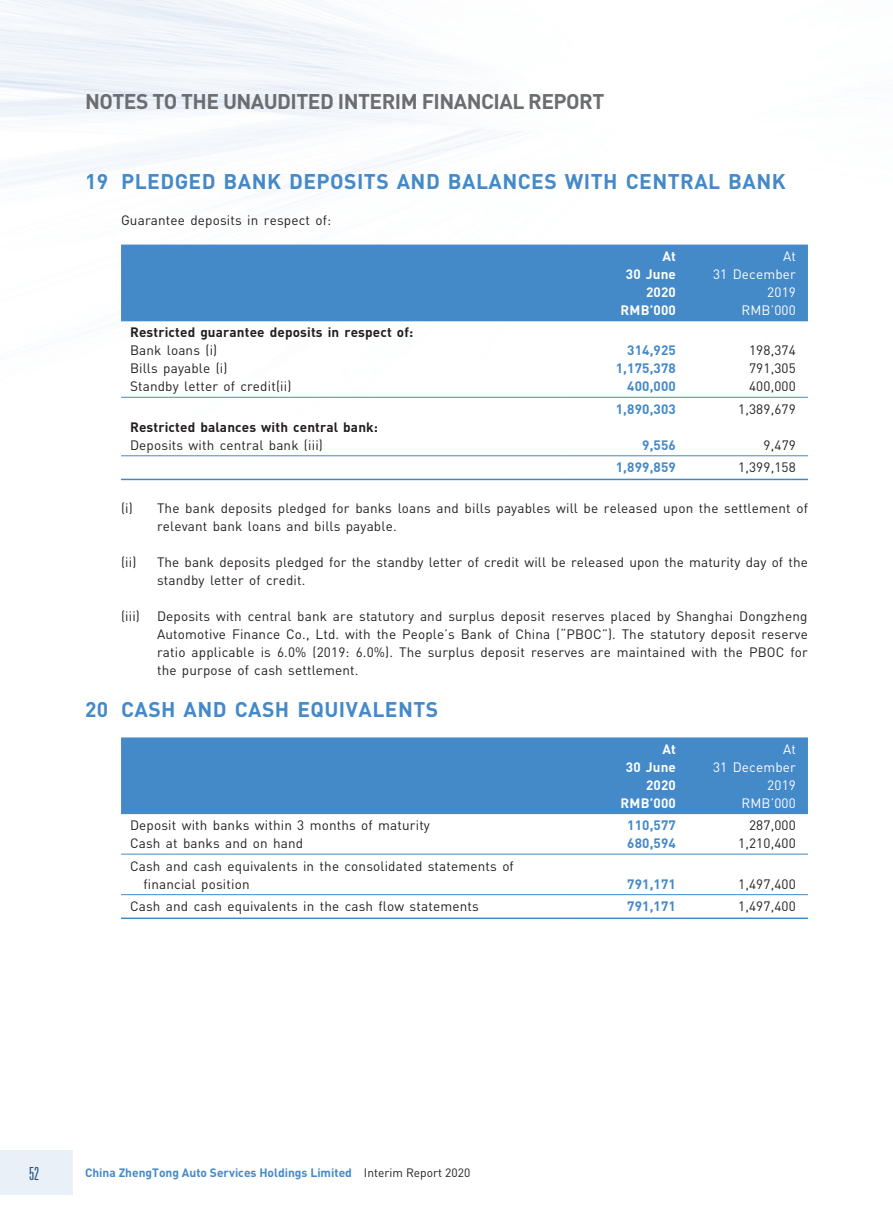
<style>
.page{position:relative;width:893px;height:1212px;background:#fff}
.page>*{position:absolute;margin:0;border:0;box-sizing:border-box;transform-origin:0 0}
._03_H1{font:700 21px "DIN Pro";letter-spacing:.02em;color:#4489c8}
.t1{font:700 21px "DIN Pro";letter-spacing:-.025em;color:#6c6d70}
.t2{font:300 ultra-condensed 18px "Univers LT Std";color:#225179}
._08____IN2{font:13.5px/18px "DIN Pro";letter-spacing:.01em;color:#231f20}
._15_Table_Stub{font:13.5px/18px "DIN Pro";letter-spacing:.01em;color:#231f20}
._01_Body_Text{font:13.5px "DIN Pro";letter-spacing:.01em;color:#231f20}
._01_Body_Text-2{font:700 13.5px "DIN Pro";letter-spacing:.01em;color:#4489c8}
._15_Table_Stub-2{font:700 13.5px "DIN Pro";letter-spacing:.01em;color:#231f20}
._01_Body_Text-3{font:13.5px/18px "DIN Pro";letter-spacing:.01em;color:#fff;text-align:right}
._01_Body_Text-4{font:700 13.5px/18px "DIN Pro";letter-spacing:.01em;color:#fff;text-align:right}
._12___P2{font:13.5px "DIN Pro";letter-spacing:.01em;color:#231f20}
.t3{font:700 12px "DIN Pro";color:#4489c8}
.s1{font-weight:400;color:#231f20}
</style>
<div class="page">
<div style="left:0;top:1150px;width:72px;height:45px;background:#eaf0f8"></div>
<div style="left:121px;top:245px;width:687px;height:75px;background:#4489c8"></div>
<hr style="left:121px;top:320px;width:447px;height:1px;background:#4489c8">
<hr style="left:568px;top:320px;width:120px;height:1px;background:#4489c8">
<hr style="left:688px;top:320px;width:120px;height:1px;background:#4489c8">
<hr style="left:121px;top:397px;width:447px;height:1px;background:#4489c8">
<hr style="left:568px;top:397px;width:120px;height:1px;background:#4489c8">
<hr style="left:688px;top:397px;width:120px;height:1px;background:#4489c8">
<hr style="left:121px;top:455px;width:447px;height:1px;background:#4489c8">
<hr style="left:568px;top:455px;width:120px;height:1px;background:#4489c8">
<hr style="left:688px;top:455px;width:120px;height:1px;background:#4489c8">
<hr style="left:121px;top:479px;width:447px;height:1px;background:#4489c8">
<hr style="left:568px;top:479px;width:120px;height:1px;background:#4489c8">
<hr style="left:688px;top:479px;width:120px;height:1px;background:#4489c8">
<div style="left:121px;top:737px;width:687px;height:76px;background:#4489c8"></div>
<hr style="left:121px;top:813px;width:447px;height:1px;background:#4489c8">
<hr style="left:568px;top:813px;width:120px;height:1px;background:#4489c8">
<hr style="left:688px;top:813px;width:120px;height:1px;background:#4489c8">
<hr style="left:121px;top:854px;width:447px;height:1px;background:#4489c8">
<hr style="left:568px;top:854px;width:120px;height:1px;background:#4489c8">
<hr style="left:688px;top:854px;width:120px;height:1px;background:#4489c8">
<hr style="left:121px;top:894px;width:447px;height:1px;background:#4489c8">
<hr style="left:568px;top:894px;width:120px;height:1px;background:#4489c8">
<hr style="left:688px;top:894px;width:120px;height:1px;background:#4489c8">
<hr style="left:121px;top:917px;width:447px;height:2px;background:#4489c8">
<hr style="left:568px;top:917px;width:120px;height:2px;background:#4489c8">
<hr style="left:688px;top:917px;width:120px;height:2px;background:#4489c8">
<h1 class="t1" style="left:85px;top:87px;width:521px">NOTES TO THE UNAUDITED INTERIM FINANCIAL REPORT</h1>
<p class="_03_H1" style="left:85px;top:167px;width:702px">19 PLEDGED BANK DEPOSITS AND BALANCES WITH CENTRAL BANK</p>
<p class="_12___P2" style="left:121px;top:211px;width:212px">Guarantee deposits in respect of:</p>
<p class="_01_Body_Text-4" style="left:626px;top:246px;width:52px">At<br>30 June<br>2020</p>
<p class="_01_Body_Text-3" style="left:713px;top:246px;width:84px">At<br>31 December<br>2019</p>
<p class="_01_Body_Text-4" style="left:621px;top:300px;width:57px">RMB’000</p>
<p class="_01_Body_Text-3" style="left:741px;top:300px;width:56px">RMB’000</p>
<p class="_15_Table_Stub-2" style="left:130px;top:323px;width:285px">Restricted guarantee deposits in respect of:</p>
<p class="_15_Table_Stub" style="left:130px;top:341px;width:89px">Bank loans (i)</p>
<p class="_01_Body_Text-2" style="left:627px;top:341px;width:50px">314,925</p>
<p class="_01_Body_Text" style="left:749px;top:341px;width:48px">198,374</p>
<p class="_15_Table_Stub" style="left:130px;top:359px;width:99px">Bills payable (i)</p>
<p class="_01_Body_Text-2" style="left:616px;top:359px;width:62px">1,175,378</p>
<p class="_01_Body_Text" style="left:749px;top:359px;width:48px">791,305</p>
<p class="_15_Table_Stub" style="left:130px;top:377px;width:163px">Standby letter of credit(ii)</p>
<p class="_01_Body_Text-2" style="left:627px;top:377px;width:50px">400,000</p>
<p class="_01_Body_Text" style="left:749px;top:377px;width:48px">400,000</p>
<p class="_01_Body_Text-2" style="left:616px;top:400px;width:62px">1,890,303</p>
<p class="_01_Body_Text" style="left:738px;top:400px;width:59px">1,389,679</p>
<p class="_15_Table_Stub-2" style="left:130px;top:418px;width:250px">Restricted balances with central bank:</p>
<p class="_15_Table_Stub" style="left:130px;top:435px;width:194px">Deposits with central bank (iii)</p>
<p class="_01_Body_Text-2" style="left:642px;top:436px;width:35px">9,556</p>
<p class="_01_Body_Text" style="left:763px;top:436px;width:34px">9,479</p>
<p class="_01_Body_Text-2" style="left:616px;top:458px;width:62px">1,899,859</p>
<p class="_01_Body_Text" style="left:738px;top:458px;width:59px">1,399,158</p>
<p class="_08____IN2" style="left:157px;top:498px;width:652px;text-indent:-36px">(i) The bank deposits pledged for banks loans and bills payables will be released upon the settlement of relevant bank loans and bills payable.</p>
<p class="_08____IN2" style="left:121px;top:552px;width:17px">(ii)</p>
<p class="_08____IN2" style="left:157px;top:552px;width:652px">The bank deposits pledged for the standby letter of credit will be released upon the maturity day of the standby letter of credit.</p>
<p class="_08____IN2" style="left:121px;top:606px;width:20px">(iii)</p>
<p class="_08____IN2" style="left:157px;top:606px;width:652px;text-align:justify">Deposits with central bank are statutory and surplus deposit reserves placed by Shanghai Dongzheng Automotive Finance Co., Ltd. with the People’s Bank of China (“PBOC”). The statutory deposit reserve ratio applicable is 6.0% (2019: 6.0%). The surplus deposit reserves are maintained with the PBOC for the purpose of cash settlement.</p>
<p class="_03_H1" style="left:85px;top:695px;width:355px">20 CASH AND CASH EQUIVALENTS</p>
<p class="_01_Body_Text-4" style="left:626px;top:739px;width:52px">At<br>30 June<br>2020</p>
<p class="_01_Body_Text-3" style="left:713px;top:739px;width:84px">At<br>31 December<br>2019</p>
<p class="_01_Body_Text-4" style="left:621px;top:793px;width:57px">RMB’000</p>
<p class="_01_Body_Text-3" style="left:741px;top:793px;width:56px">RMB’000</p>
<p class="_15_Table_Stub" style="left:130px;top:816px;width:301px">Deposit with banks within 3 months of maturity</p>
<p class="_01_Body_Text-2" style="left:627px;top:816px;width:50px">110,577</p>
<p class="_01_Body_Text" style="left:749px;top:816px;width:48px">287,000</p>
<p class="_15_Table_Stub" style="left:130px;top:834px;width:175px">Cash at banks and on hand</p>
<p class="_01_Body_Text-2" style="left:627px;top:834px;width:50px">680,594</p>
<p class="_01_Body_Text" style="left:738px;top:834px;width:59px">1,210,400</p>
<p class="_15_Table_Stub" style="left:144px;top:856px;width:372px;text-indent:-14px">Cash and cash equivalents in the consolidated statements of financial position</p>
<p class="_01_Body_Text-2" style="left:627px;top:875px;width:50px">791,171</p>
<p class="_01_Body_Text" style="left:738px;top:875px;width:59px">1,497,400</p>
<p class="_15_Table_Stub" style="left:130px;top:897px;width:350px">Cash and cash equivalents in the cash flow statements</p>
<p class="_01_Body_Text-2" style="left:627px;top:897px;width:50px">791,171</p>
<p class="_01_Body_Text" style="left:738px;top:897px;width:59px">1,497,400</p>
<h2 class="t2" style="left:29px;top:1164px;width:11px">52</h2>
<p class="t3" style="left:85px;top:1164px;width:387px">China ZhengTong Auto Services Holdings Limited <span class="s1">Interim Report 2020</span></p>
</div>
